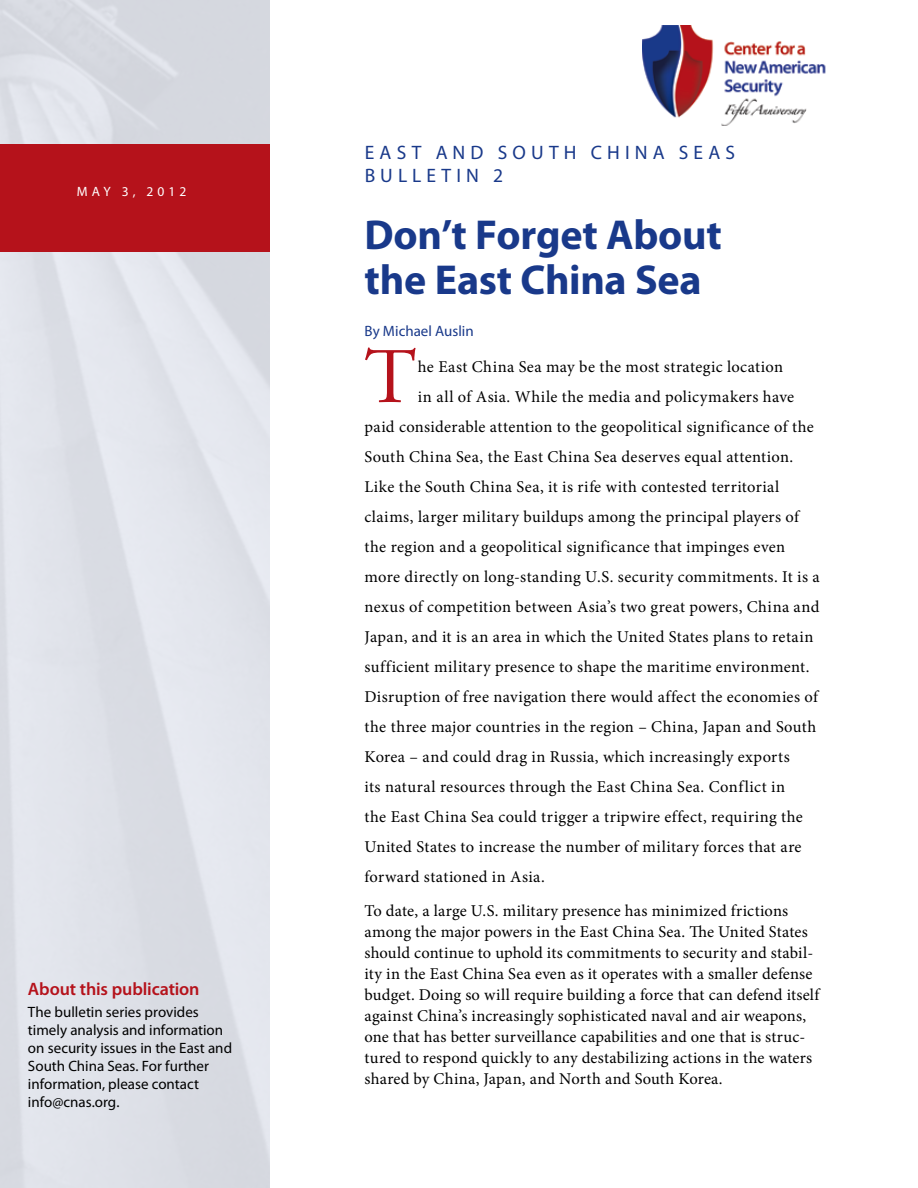
<style>
.page{position:relative;width:918px;height:1188px;background:#fff}
.page>*{position:absolute;margin:0;border:0;box-sizing:border-box;transform-origin:0 0}
.t1{font:78.6px "Adobe Garamond Pro";color:#b5121b}
.t2{font:700 42px/45px "Myriad Pro";letter-spacing:-.01em;color:#19398a}
.t3{font:19.5px/23.4px "Myriad Pro";letter-spacing:.265em;color:#19398a}
.t4{font:600 18px "Myriad Pro";letter-spacing:-.01em;color:#b5121b}
.t5{font:16.5px/21px "Minion Pro";letter-spacing:.02em;color:#000}
.t6{font:15px/18px "Myriad Pro";color:#000}
.t7{font:15px "Myriad Pro";color:#19398a}
.t8{font:13.5px "Myriad Pro";letter-spacing:.3em;color:#fff}
</style>
<div class="page">
<img style="left:643px;top:26px;width:183px;height:100px">
<div style="left:0;top:144px;width:270px;height:108px;background:#b5121b"></div>
<p class="t8" style="left:77px;top:183px;width:111px">May 3, 2012</p>
<p class="t4" style="left:28px;top:977px;width:173px">About this publication</p>
<p class="t6" style="left:28px;top:1003px;width:206px">The bulletin series provides timely analysis and information on security issues in the East and<br>South China Seas. For further information, please contact info@cnas.org.</p>
<p class="t3" style="left:365px;top:141px;width:372px">east and south china seas<br>BU LLETIN</p>
<p class="t3" style="left:493px;top:164px;width:12px">2</p>
<h2 class="t2" style="left:364px;top:211px;width:359px">Don’t Forget About the East China Sea</h2>
<p class="t7" style="left:364px;top:321px;width:111px">By Michael Auslin</p>
<h1 class="t1" style="left:364px;top:330px;width:53px">T</h1>
<p class="t5" style="left:418px;top:356px;width:367px">he East China Sea may be the most strategic location</p>
<p class="t5" style="left:418px;top:386px;width:378px">in all of Asia. While the media and policymakers have</p>
<p class="t5" style="left:364px;top:416px;width:451px">paid considerable attention to the geopolitical significance of the</p>
<p class="t5" style="left:364px;top:446px;width:430px">South China Sea, the East China Sea deserves equal attention.</p>
<p class="t5" style="left:364px;top:476px;width:417px">Like the South China Sea, it is rife with contested territorial</p>
<p class="t5" style="left:364px;top:506px;width:436px">claims, larger military buildups among the principal players of</p>
<p class="t5" style="left:364px;top:536px;width:422px">the region and a geopolitical significance that impinges even</p>
<p class="t5" style="left:364px;top:566px;width:457px">more directly on long-standing U.S. security commitments. It is a</p>
<p class="t5" style="left:364px;top:596px;width:457px">nexus of competition between Asia’s two great powers, China and</p>
<p class="t5" style="left:364px;top:626px;width:451px">Japan, and it is an area in which the United States plans to retain</p>
<p class="t5" style="left:364px;top:656px;width:446px">sufficient military presence to shape the maritime environment.</p>
<p class="t5" style="left:364px;top:686px;width:455px">Disruption of free navigation there would affect the economies of</p>
<p class="t5" style="left:364px;top:716px;width:453px">the three major countries in the region – China, Japan and South</p>
<p class="t5" style="left:364px;top:746px;width:427px">Korea – and could drag in Russia, which increasingly exports</p>
<p class="t5" style="left:364px;top:776px;width:422px">its natural resources through the East China Sea. Conflict in</p>
<p class="t5" style="left:364px;top:806px;width:440px">the East China Sea could trigger a tripwire effect, requiring the</p>
<p class="t5" style="left:364px;top:836px;width:439px">United States to increase the number of military forces that are</p>
<p class="t5" style="left:364px;top:866px;width:182px">forward stationed in Asia.</p>
<p class="t5" style="left:364px;top:901px;width:456px">To date, a large U.S. military presence has minimized frictions among the major powers in the East China Sea. The United States should continue to uphold its commitments to security and stabil&shy;ity in the East China Sea even as it operates with a smaller defense budget. Doing so will require building a force that can defend itself against China’s increasingly sophisticated naval and air weapons, one that has better surveillance capabilities and one that is struc&shy;tured to respond quickly to any destabilizing actions in the waters shared by China, Japan, and North and South Korea.</p>
</div>
